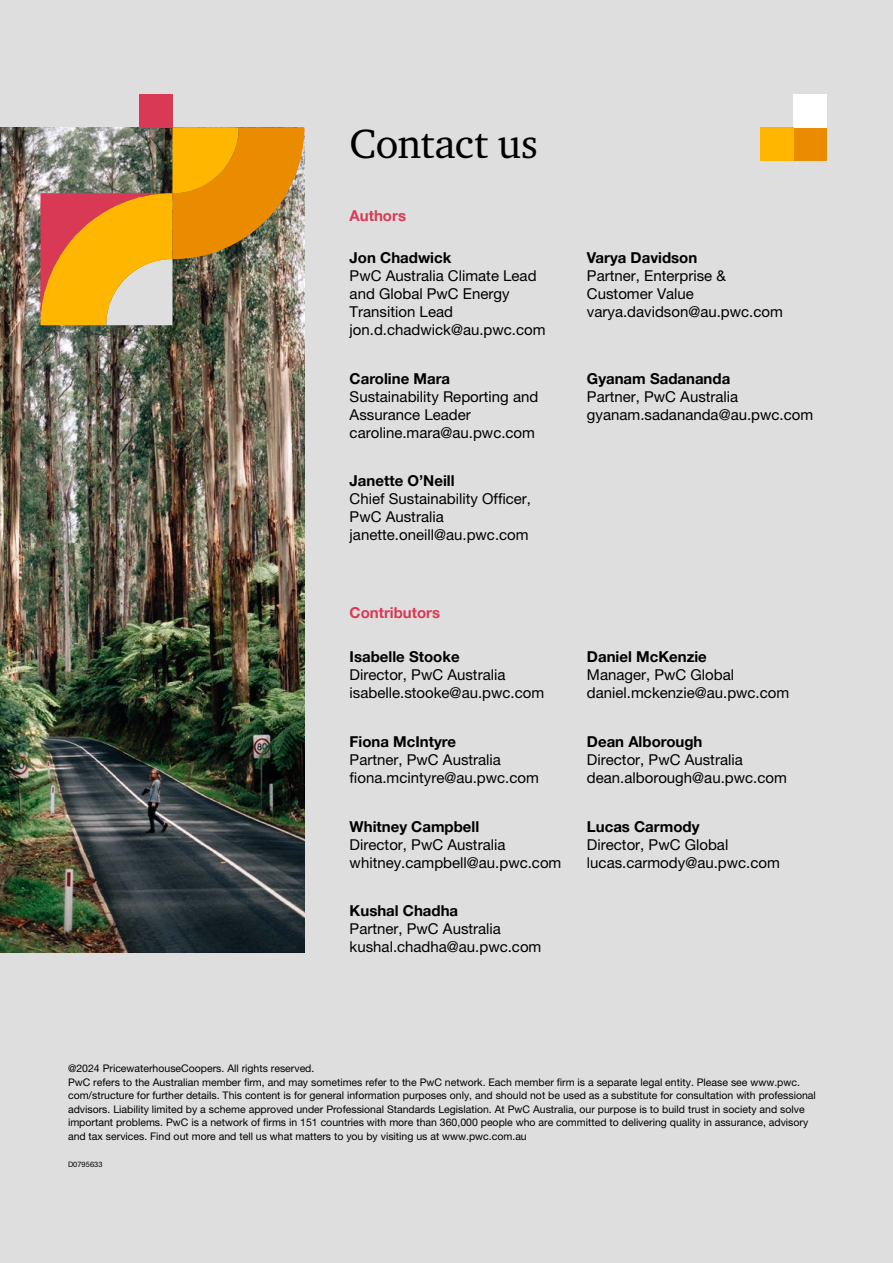
<style>
.page{position:relative;width:893px;height:1263px;background:#dedede}
.page>*{position:absolute;margin:0;border:0;box-sizing:border-box;transform-origin:0 0}
.t1{font:42px "Charter ITC Pro";letter-spacing:-.005em;color:#000}
.t2{font:15px/18px "Helvetica Neue LT Pro";color:#000}
.t3{font:700 15px "Helvetica Neue LT Pro";color:#000}
.t4{font:700 15px "Helvetica Neue LT Pro";color:#d93954}
.t5{font:10.5px/13.5px "Helvetica Neue LT Pro";color:#000}
.t6{font:7.5px "Helvetica Neue LT Pro";color:#000}
</style>
<div class="page">
<img style="left:0;top:128px;width:304px;height:825px">
<div style="left:794px;top:128px;width:32px;height:32px;background:#eb8c00"></div>
<div style="left:794px;top:94px;width:32px;height:34px;background:#fff"></div>
<div style="left:760px;top:128px;width:34px;height:32px;background:#ffb600"></div>
<img style="left:41px;top:127px;width:263px;height:198px">
<div style="left:140px;top:94px;width:32px;height:33px;background:#d93954"></div>
<h1 class="t1" style="left:350px;top:118px;width:190px">Contact us</h1>
<h2 class="t4" style="left:350px;top:207px;width:58px">Authors</h2>
<h2 class="t3" style="left:350px;top:249px;width:103px">Jon Chadwick</h2>
<h2 class="t2" style="left:350px;top:267px;width:197px">PwC Australia Climate Lead and Global PwC Energy<br>Transition Lead jon.d.chadwick@au.pwc.com</h2>
<h2 class="t3" style="left:350px;top:369px;width:102px">Caroline Mara</h2>
<h2 class="t2" style="left:350px;top:387px;width:190px">Sustainability Reporting and<br>Assurance Leader caroline.mara@au.pwc.com</h2>
<h2 class="t3" style="left:350px;top:471px;width:106px">Janette O’Neill</h2>
<h2 class="t2" style="left:350px;top:489px;width:183px">Chief Sustainability Officer,<br>PwC Australia janette.oneill@au.pwc.com</h2>
<h2 class="t4" style="left:350px;top:603px;width:92px">Contributors</h2>
<h2 class="t3" style="left:350px;top:647px;width:111px">Isabelle Stooke</h2>
<h2 class="t2" style="left:350px;top:665px;width:196px">Director, PwC Australia isabelle.stooke@au.pwc.com</h2>
<h2 class="t3" style="left:350px;top:732px;width:108px">Fiona McIntyre</h2>
<h2 class="t2" style="left:350px;top:750px;width:191px">Partner, PwC Australia fiona.mcintyre@au.pwc.com</h2>
<h2 class="t3" style="left:350px;top:817px;width:131px">Whitney Campbell</h2>
<h2 class="t2" style="left:350px;top:835px;width:213px">Director, PwC Australia whitney.campbell@au.pwc.com</h2>
<h2 class="t3" style="left:350px;top:902px;width:110px">Kushal Chadha</h2>
<h2 class="t2" style="left:350px;top:920px;width:193px">Partner, PwC Australia kushal.chadha@au.pwc.com</h2>
<h2 class="t3" style="left:587px;top:249px;width:112px">Varya Davidson</h2>
<h2 class="t2" style="left:587px;top:267px;width:197px">Partner, Enterprise &amp;<br>Customer Value varya.davidson@au.pwc.com</h2>
<h2 class="t3" style="left:587px;top:369px;width:145px">Gyanam Sadananda</h2>
<h2 class="t2" style="left:587px;top:387px;width:228px">Partner, PwC Australia gyanam.sadananda@au.pwc.com</h2>
<h2 class="t3" style="left:587px;top:647px;width:121px">Daniel McKenzie</h2>
<h2 class="t2" style="left:587px;top:665px;width:204px">Manager, PwC Global daniel.mckenzie@au.pwc.com</h2>
<h2 class="t3" style="left:587px;top:732px;width:117px">Dean Alborough</h2>
<h2 class="t2" style="left:587px;top:750px;width:201px">Director, PwC Australia dean.alborough@au.pwc.com</h2>
<h2 class="t3" style="left:587px;top:817px;width:114px">Lucas Carmody</h2>
<h2 class="t2" style="left:587px;top:835px;width:194px">Director, PwC Global lucas.carmody@au.pwc.com</h2>
<p class="t5" style="left:68px;top:1062px;width:749px">@2024 PricewaterhouseCoopers. All rights reserved.<br>PwC refers to the Australian member firm, and may sometimes refer to the PwC network. Each member firm is a separate legal entity. Please see www.pwc. com/structure for further details. This content is for general information purposes only, and should not be used as a substitute for consultation with professional advisors. Liability limited by a scheme approved under Professional Standards Legislation. At PwC Australia, our purpose is to build trust in society and solve important problems. PwC is a network of firms in 151 countries with more than 360,000 people who are committed to delivering quality in assurance, advisory and tax services. Find out more and tell us what matters to you by visiting us at www.pwc.com.au</p>
<p class="t6" style="left:68px;top:1160px;width:36px">D0795633</p>
</div>
